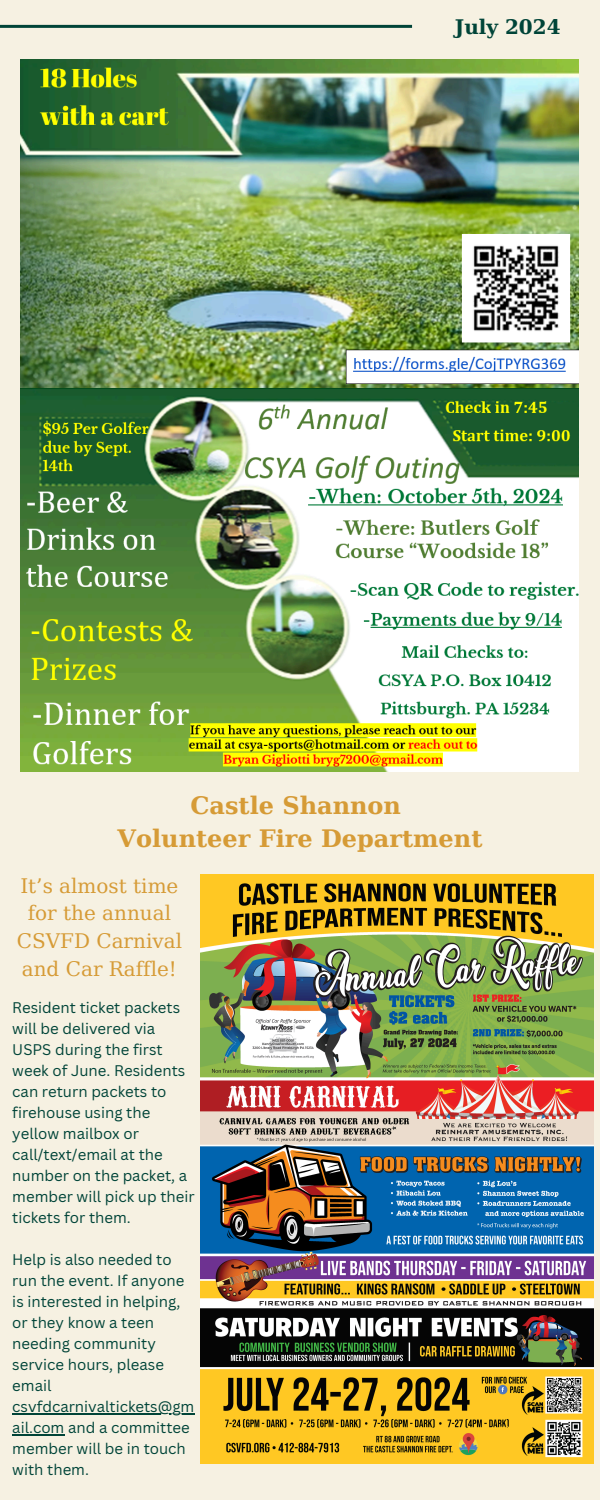
<style>
.page{position:relative;width:600px;height:1500px;background:#f6f1e2}
.page>*{position:absolute;margin:0;border:0;box-sizing:border-box;transform-origin:0 0}
.t1{font:700 24px/33px "DejaVu Serif";color:#d69b36;text-align:center}
.t2{font:20px/27.8px "DejaVu Serif";color:#d69b36;text-align:center}
.t3{font:700 20px "DejaVu Serif";color:#004438}
.t4{font:15px/21px "Canva Sans";color:#004438}
</style>
<div class="page">
<hr style="left:0;top:25px;width:412px;height:3px;background:#004438">
<img style="left:21px;top:60px;width:558px;height:711px">
<img style="left:200px;top:874px;width:394px;height:589px">
<hr style="left:12px;top:1414px;width:183px;height:1px;background:#004438">
<hr style="left:12px;top:1435px;width:52px;height:1px;background:#004438">
<p class="t3" style="left:455px;top:15px;width:107px">July 2024</p>
<h1 class="t1" style="left:118px;top:789px;width:366px">Castle Shannon<br>Volunteer Fire Department</h1>
<p class="t2" style="left:17px;top:872px;width:167px">It’s almost time for the annual<br>CSVFD Carnival and Car Raffle!</p>
<p class="t4" style="left:12px;top:997px;width:184px">Resident ticket packets will be delivered via<br>USPS during the first week of June. Residents can return packets to firehouse using the yellow mailbox or call/text/email at the number on the packet, a member will pick up their tickets for them.</p>
<p class="t4" style="left:12px;top:1249px;width:184px">Help is also needed to run the event. If anyone is interested in helping, or they know a teen needing community service hours, please email csvfdcarnivaltickets@gm ail.com and a committee member will be in touch with them.</p>
</div>
